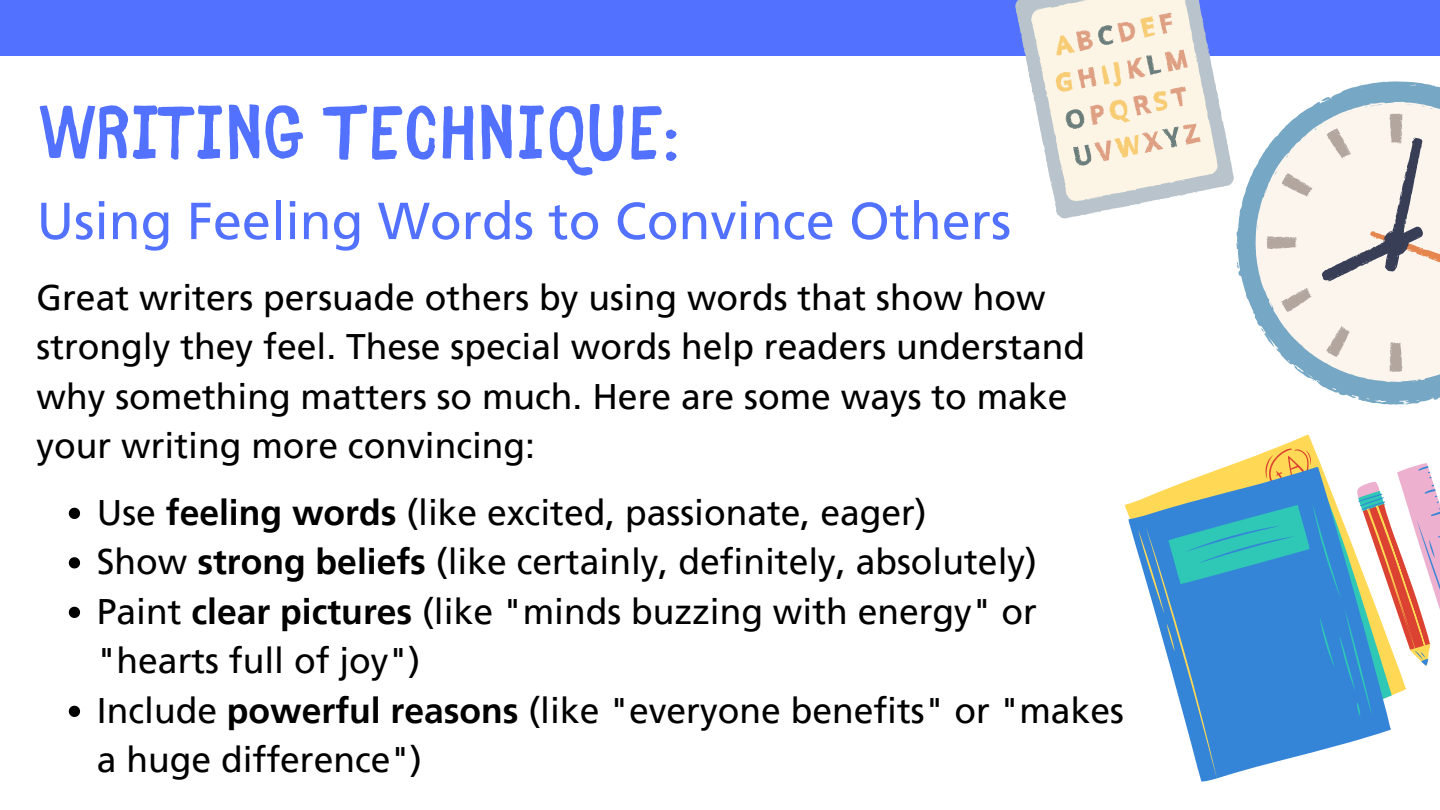
<style>
.page{position:relative;width:1440px;height:810px;background:#fff}
.page>*{position:absolute;margin:0;border:0;box-sizing:border-box;transform-origin:0 0}
.t1{font:75.9px "Bike Park";color:#5271ff}
.t2{font:52.1px "Frutiger LT Pro";color:#5271ff}
.t3{font:35.5px/49.5px "Frutiger LT Pro";color:#000}
.s1{font-weight:700}
</style>
<div class="page">
<div style="left:0;top:0;width:1440px;height:56px;background:#5271ff"></div>
<svg style="left:1236px;top:81px;width:204px;height:324px"></svg>
<svg style="left:1256px;top:102px;width:184px;height:280px"></svg>
<svg style="left:1266px;top:113px;width:174px;height:259px"></svg>
<svg style="left:1013px;top:0;width:224px;height:221px"></svg>
<svg style="left:1029px;top:0;width:192px;height:204px"></svg>
<svg style="left:69px;top:508px;width:11px;height:11px"></svg>
<svg style="left:69px;top:557px;width:11px;height:11px"></svg>
<svg style="left:69px;top:607px;width:11px;height:11px"></svg>
<svg style="left:69px;top:706px;width:11px;height:11px"></svg>
<svg style="left:1128px;top:488px;width:83px;height:294px"></svg>
<svg style="left:1168px;top:448px;width:272px;height:218px"></svg>
<svg style="left:1138px;top:505px;width:288px;height:275px;fill:#3485d7"></svg>
<p class="t1" style="left:37px;top:68px;width:644px">WRITING TECHNIQUE:</p>
<p class="t2" style="left:37px;top:189px;width:976px">Using Feeling Words to Convince Others</p>
<h1 class="t3" style="left:37px;top:272px;width:1050px">Great writers persuade others by using words that show how strongly they feel. These special words help readers understand why something matters so much. Here are some ways to make your writing more convincing:</h1>
<p class="t3" style="left:97px;top:488px;width:831px">Use <span class="s1">feeling words</span> (like excited, passionate, eager)</p>
<h2 class="t3" style="left:97px;top:537px;width:942px">Show <span class="s1">strong beliefs</span> (like certainly, definitely, absolutely)</h2>
<p class="t3" style="left:97px;top:587px;width:942px">Paint <span class="s1">clear pictures</span> (like "minds buzzing with energy" or "hearts full of joy")</p>
<p class="t3" style="left:97px;top:686px;width:1029px">Include <span class="s1">powerful reasons</span> (like "everyone benefits" or "makes a huge difference")</p>
</div>
